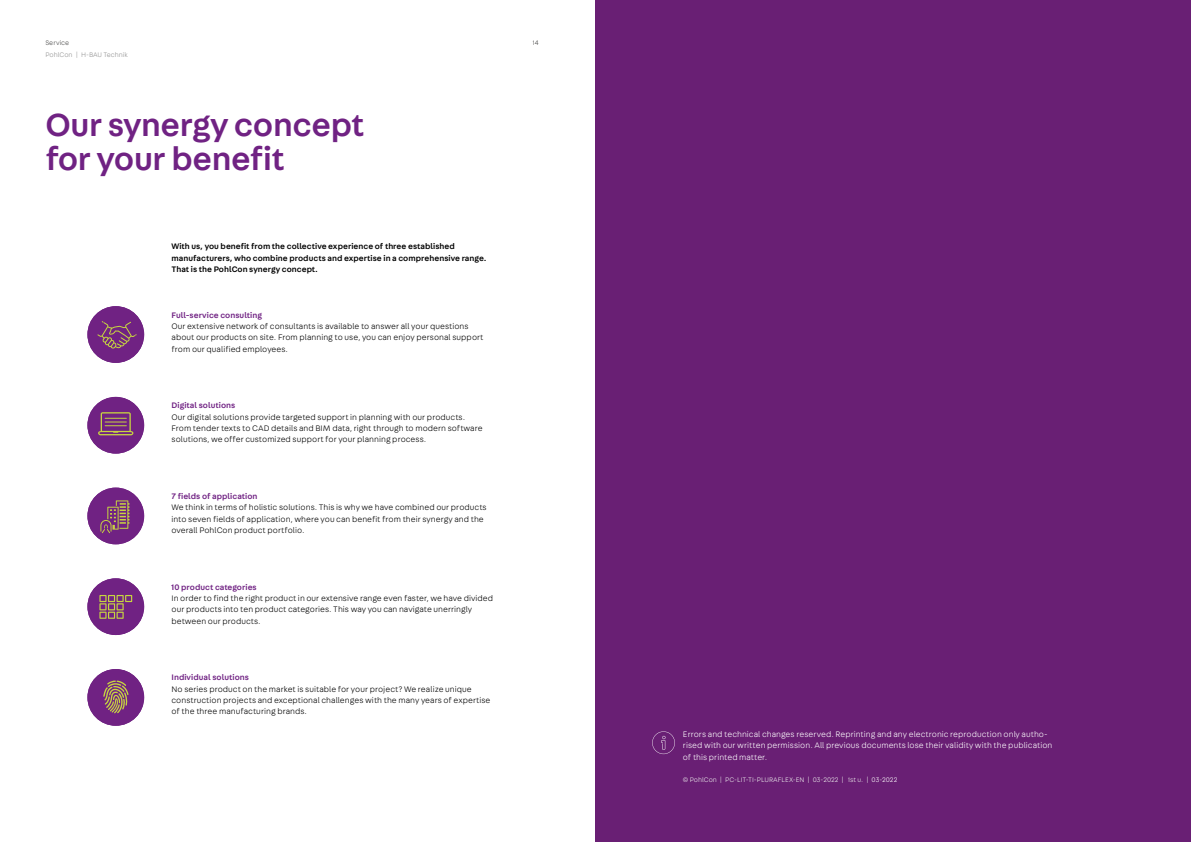
<style>
.page{position:relative;width:1191px;height:842px;background:#fff}
.page>*{position:absolute;margin:0;border:0;box-sizing:border-box;transform-origin:0 0}
.t1{font:500 34px/34px "Fabriga";letter-spacing:-.01em;color:#702283}
.t2{font:300 8.5px/11.3px "Fabriga";letter-spacing:.005em;color:#000}
.t3{font:300 8.5px/11.3px "Fabriga";letter-spacing:.005em;color:#fff}
.t4{font:500 8.5px/11.3px "Fabriga";letter-spacing:.005em;color:#000}
.t5{font:500 8.5px "Fabriga";letter-spacing:.005em;color:#702283}
.t6{font:300 7px "Fabriga";color:#ededed}
.t7{font:300 7px "Fabriga";color:#929292}
.t8{font:300 7px "Fabriga";color:#4a4a49}
.s1{color:#fff}
</style>
<div class="page">
<div style="left:595px;top:0;width:596px;height:842px;background:#691f74"></div>
<div style="left:87px;top:669px;width:57px;height:57px;background:#702283;border-radius:50%"></div>
<svg style="left:103px;top:680px;width:26px;height:33px"></svg>
<div style="left:87px;top:578px;width:57px;height:57px;background:#702283;border-radius:50%"></div>
<svg style="left:99px;top:595px;width:33px;height:24px"></svg>
<div style="left:87px;top:488px;width:57px;height:56px;background:#702283;border-radius:50%"></div>
<svg style="left:100px;top:500px;width:29px;height:33px"></svg>
<div style="left:87px;top:397px;width:57px;height:57px;background:#702283;border-radius:50%"></div>
<svg style="left:98px;top:412px;width:35px;height:23px"></svg>
<div style="left:87px;top:306px;width:57px;height:57px;background:#702283;border-radius:50%"></div>
<svg style="left:97px;top:321px;width:40px;height:28px"></svg>
<svg style="left:652px;top:731px;width:23px;height:23px"></svg>
<p class="t8" style="left:45px;top:39px;width:25px">Service</p>
<p class="t8" style="left:533px;top:39px;width:7px">14</p>
<p class="t7" style="left:45px;top:50px;width:84px">PohlCon | H-BAU Technik</p>
<h1 class="t1" style="left:45px;top:106px;width:320px">Our synergy concept for your benefit</h1>
<p class="t4" style="left:171px;top:241px;width:316px">With us, you benefit from the collective experience of three established manufacturers, who combine products and expertise in a comprehensive range.<br>That is the PohlCon synergy concept.</p>
<p class="t5" style="left:171px;top:309px;width:92px">Full-service consulting</p>
<p class="t2" style="left:171px;top:320px;width:313px">Our extensive network of consultants is available to answer all your questions about our products on site. From planning to use, you can enjoy personal support from our qualified employees.</p>
<p class="t5" style="left:171px;top:400px;width:65px">Digital solutions</p>
<p class="t2" style="left:171px;top:411px;width:313px">Our digital solutions provide targeted support in planning with our products.<br>From tender texts to CAD details and BIM data, right through to modern software solutions, we offer customized support for your planning process.</p>
<p class="t5" style="left:171px;top:490px;width:87px">7 fields of application</p>
<p class="t2" style="left:171px;top:502px;width:317px">We think in terms of holistic solutions. This is why we have combined our products into seven fields of application, where you can benefit from their synergy and the overall PohlCon product portfolio.</p>
<p class="t5" style="left:171px;top:581px;width:87px">10 product categories</p>
<p class="t2" style="left:171px;top:592px;width:323px">In order to find the right product in our extensive range even faster, we have divided our products into ten product categories. This way you can navigate unerringly between our products.</p>
<p class="t5" style="left:171px;top:672px;width:79px">Individual solutions</p>
<p class="t2" style="left:171px;top:683px;width:320px">No series product on the market is suitable for your project? We realize unique construction projects and exceptional challenges with the many years of expertise of the three manufacturing brands.</p>
<p class="t3" style="left:683px;top:728px;width:371px">Errors and technical changes reserved. Reprinting and any electronic reproduction only autho&shy;rised with our written permission. All previous documents lose their validity with the publication of this printed matter.</p>
<p class="t6" style="left:683px;top:776px;width:216px">© PohlCon | PC-LIT-TI-PLURAFLEX-EN | 03-2022 | 1st u. | <span class="s1">03-2022</span></p>
</div>
